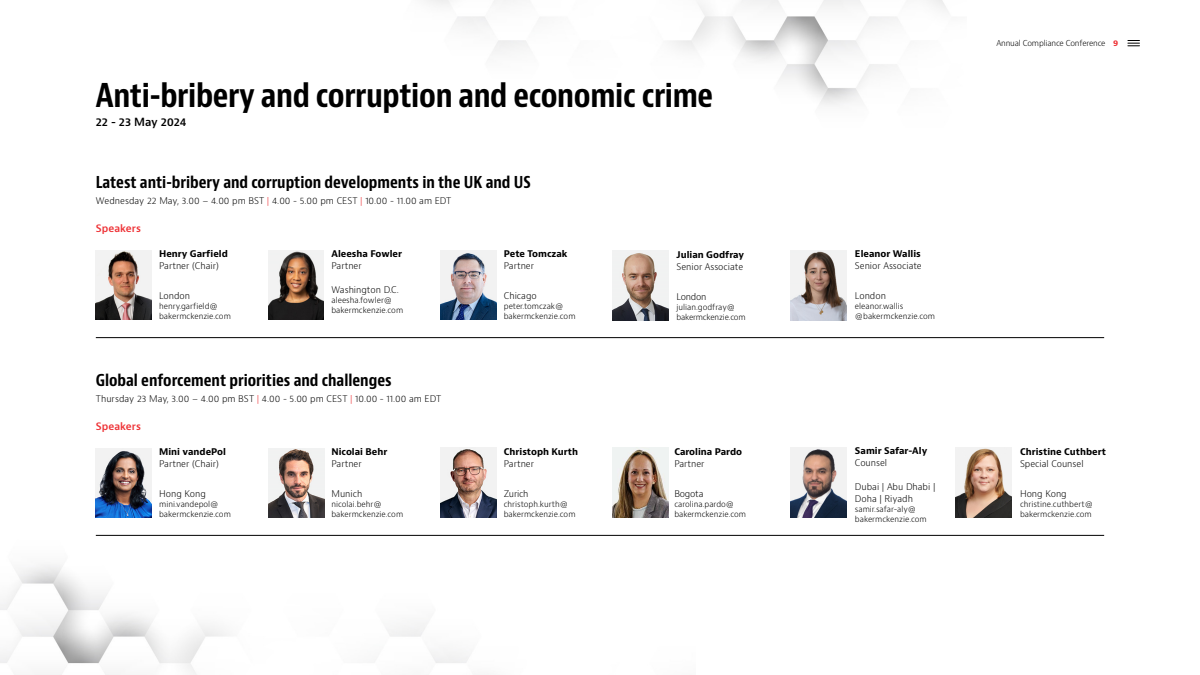
<style>
.page{position:relative;width:1200px;height:675px;background:#fff}
.page>*{position:absolute;margin:0;border:0;box-sizing:border-box;transform-origin:0 0}
.t1{font:700 condensed 32px "Baker Mc Kenzie Bernini";letter-spacing:-.01em;color:#000}
.t2{font:700 condensed 16px "Baker Mc Kenzie Bernini";color:#000}
.t3{font:600 11px "Baker Mc Kenzie Bernini";letter-spacing:-.005em;color:#000}
.t4{font:600 10px "Baker Mc Kenzie Bernini";letter-spacing:.005em;color:#ee3135}
.t5{font:300 9px/12px "Baker Mc Kenzie Bernini";color:#000}
.t6{font:700 9px "Baker Mc Kenzie Bernini";color:#000}
.t7{font:300 8px/10px "Baker Mc Kenzie Bernini";color:#000}
.t8{font:300 8px/10px "Baker Mc Kenzie Bernini";letter-spacing:-.02em;color:#000}
.s1{color:#ee3135}
.s2{font-weight:700;color:#ee3135}
</style>
<div class="page">
<img style="left:0;top:478px;width:696px;height:197px">
<img style="left:426px;top:0;width:521px;height:105px">
<svg style="left:1128px;top:40px;width:11px;height:6px"></svg>
<img style="left:96px;top:250px;width:56px;height:70px">
<img style="left:268px;top:250px;width:56px;height:70px">
<img style="left:441px;top:250px;width:55px;height:70px">
<img style="left:612px;top:251px;width:56px;height:69px">
<img style="left:790px;top:251px;width:56px;height:69px">
<hr style="left:96px;top:337px;width:1008px;height:1px;background:#000">
<hr style="left:96px;top:535px;width:1008px;height:1px;background:#000">
<img style="left:96px;top:448px;width:56px;height:70px">
<img style="left:269px;top:448px;width:56px;height:70px">
<img style="left:440px;top:448px;width:56px;height:70px">
<img style="left:612px;top:447px;width:56px;height:70px">
<img style="left:790px;top:447px;width:56px;height:70px">
<img style="left:955px;top:447px;width:57px;height:70px">
<h1 class="t1" style="left:96px;top:76px;width:619px">Anti-bribery and corruption and economic crime</h1>
<p class="t3" style="left:96px;top:115px;width:92px">22 - 23 May 2024</p>
<h2 class="t2" style="left:96px;top:172px;width:436px">Latest anti-bribery and corruption developments in the UK and US</h2>
<p class="t5" style="left:96px;top:195px;width:357px">Wednesday 22 May, 3.00 – 4.00 pm BST <span class="s1">|</span> 4.00 - 5.00 pm CEST <span class="s1">|</span> 10.00 - 11.00 am EDT</p>
<p class="t4" style="left:96px;top:222px;width:47px">Speakers</p>
<p class="t6" style="left:159px;top:248px;width:70px">Henry Garfield</p>
<p class="t5" style="left:159px;top:260px;width:61px">Partner (Chair)</p>
<p class="t5" style="left:159px;top:290px;width:32px">London</p>
<p class="t7" style="left:159px;top:302px;width:73px">henry.garfield@ bakermckenzie.com</p>
<p class="t6" style="left:332px;top:248px;width:72px">Aleesha Fowler</p>
<p class="t5" style="left:332px;top:260px;width:32px">Partner</p>
<p class="t5" style="left:332px;top:284px;width:69px">Washington D.C.</p>
<p class="t7" style="left:332px;top:296px;width:73px">aleesha.fowler@ bakermckenzie.com</p>
<h2 class="t2" style="left:96px;top:370px;width:297px">Global enforcement priorities and challenges</h2>
<p class="t5" style="left:96px;top:393px;width:347px">Thursday 23 May, 3.00 – 4.00 pm BST <span class="s1">|</span> 4.00 - 5.00 pm CEST <span class="s1">|</span> 10.00 - 11.00 am EDT</p>
<p class="t4" style="left:96px;top:420px;width:47px">Speakers</p>
<p class="t6" style="left:159px;top:446px;width:68px">Mini vandePol</p>
<p class="t5" style="left:159px;top:458px;width:61px">Partner (Chair)</p>
<p class="t5" style="left:159px;top:488px;width:48px">Hong Kong</p>
<p class="t7" style="left:159px;top:499px;width:73px">mini.vandepol@ bakermckenzie.com</p>
<p class="t6" style="left:332px;top:446px;width:57px">Nicolai Behr</p>
<p class="t5" style="left:332px;top:458px;width:32px">Partner</p>
<p class="t5" style="left:332px;top:488px;width:32px">Munich</p>
<p class="t7" style="left:332px;top:499px;width:73px">nicolai.behr@ bakermckenzie.com</p>
<p class="t6" style="left:504px;top:248px;width:65px">Pete Tomczak</p>
<p class="t5" style="left:504px;top:260px;width:32px">Partner</p>
<p class="t5" style="left:504px;top:290px;width:34px">Chicago</p>
<p class="t7" style="left:504px;top:302px;width:73px">peter.tomczak@ bakermckenzie.com</p>
<p class="t6" style="left:504px;top:446px;width:76px">Christoph Kurth</p>
<p class="t5" style="left:504px;top:458px;width:32px">Partner</p>
<p class="t5" style="left:504px;top:488px;width:26px">Zurich</p>
<p class="t7" style="left:504px;top:499px;width:73px">christoph.kurth@ bakermckenzie.com</p>
<p class="t6" style="left:676px;top:249px;width:69px">Julian Godfray</p>
<p class="t5" style="left:676px;top:261px;width:68px">Senior Associate</p>
<p class="t5" style="left:676px;top:291px;width:32px">London</p>
<p class="t8" style="left:676px;top:302px;width:71px">julian.godfray@ bakermckenzie.com</p>
<p class="t6" style="left:674px;top:446px;width:69px">Carolina Pardo</p>
<p class="t5" style="left:674px;top:458px;width:32px">Partner</p>
<p class="t5" style="left:674px;top:488px;width:31px">Bogota</p>
<p class="t7" style="left:674px;top:499px;width:73px">carolina.pardo@ bakermckenzie.com</p>
<p class="t8" style="left:996px;top:39px;width:124px">Annual Compliance Conference <span class="s2">9</span></p>
<p class="t6" style="left:855px;top:248px;width:67px">Eleanor Wallis</p>
<p class="t5" style="left:855px;top:260px;width:68px">Senior Associate</p>
<p class="t5" style="left:855px;top:290px;width:32px">London</p>
<p class="t7" style="left:855px;top:302px;width:81px">eleanor.wallis @bakermckenzie.com</p>
<p class="t6" style="left:855px;top:445px;width:74px">Samir Safar-Aly</p>
<p class="t5" style="left:855px;top:457px;width:34px">Counsel</p>
<p class="t5" style="left:855px;top:481px;width:82px">Dubai | Abu Dhabi |<br>Doha | Riyadh</p>
<p class="t7" style="left:855px;top:505px;width:73px">samir.safar-aly@ bakermckenzie.com</p>
<p class="t6" style="left:1020px;top:446px;width:88px">Christine Cuthbert</p>
<p class="t5" style="left:1020px;top:458px;width:65px">Special Counsel</p>
<p class="t5" style="left:1020px;top:488px;width:48px">Hong Kong</p>
<p class="t7" style="left:1020px;top:499px;width:74px">christine.cuthbert@ bakermckenzie.com</p>
</div>
